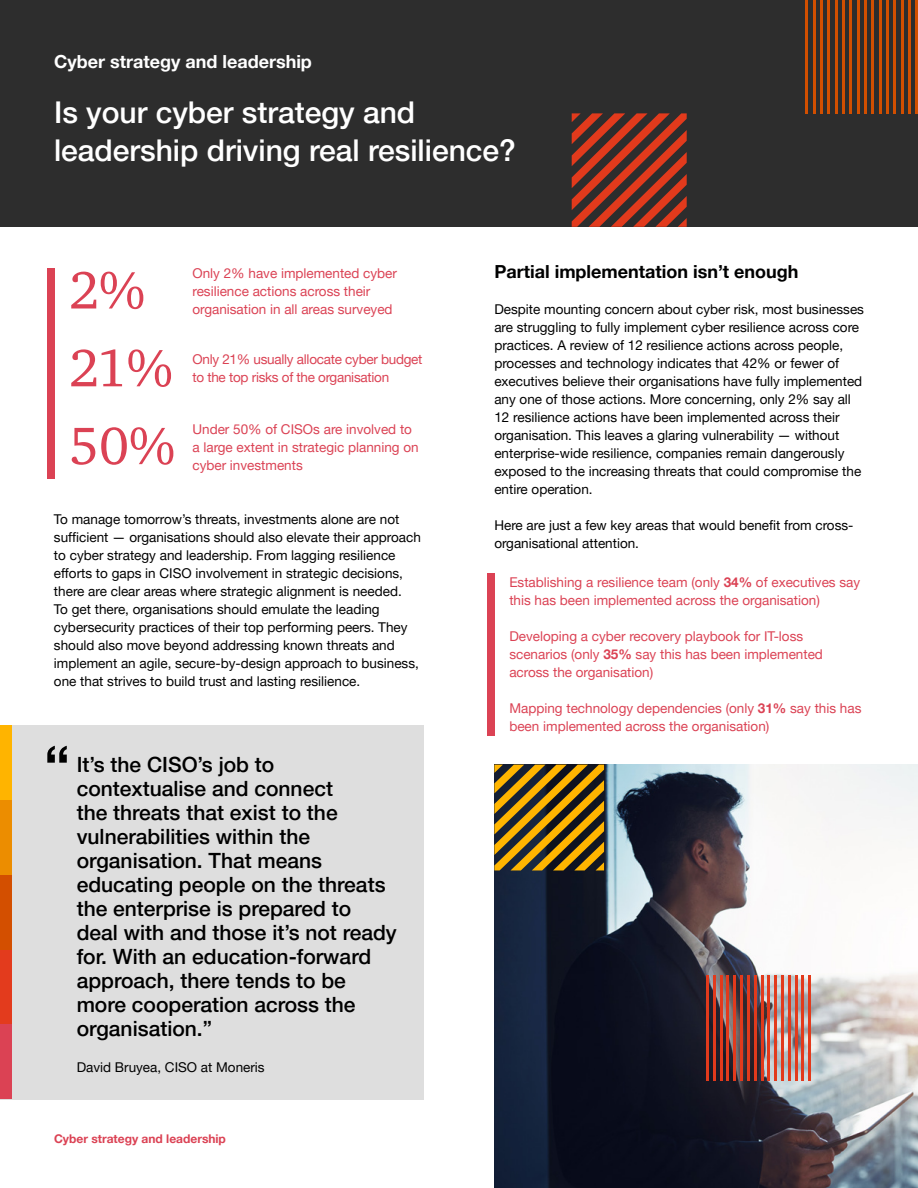
<style>
.page{position:relative;width:918px;height:1188px;background:#fff}
.page>*{position:absolute;margin:0;border:0;box-sizing:border-box;transform-origin:0 0}
.t1{font:500 60px "Helvetica Neue LT Pro";color:#000}
.t2{font:54px "ITC Charter Com";color:#db4254}
.t3{font:500 30px/37.5px "Helvetica Neue LT Pro";color:#fff}
.t4{font:500 21px/24px "Helvetica Neue LT Pro";color:#000}
.t5{font:700 18px "Helvetica Neue LT Pro";color:#000101}
.t6{font:700 18px "Helvetica Neue LT Pro";color:#fff}
.t7{font:13.5px/18px "Helvetica Neue LT Pro";color:#000}
.t8{font:13.5px/18px "Helvetica Neue LT Pro";color:#db4254}
.t9{font:13.5px/18px "Helvetica Neue LT Pro";letter-spacing:-.02em;color:#db4254}
.t10{font:700 12px "Helvetica Neue LT Pro";color:#db4254}
.s1{font-weight:700}
</style>
<div class="page">
<div style="left:0;top:0;width:918px;height:227px;background:#2d2d2d"></div>
<hr style="left:806px;top:0;width:2px;height:113px;background:#d24f00">
<hr style="left:813px;top:0;width:3px;height:113px;background:#d24f00">
<hr style="left:820px;top:0;width:3px;height:113px;background:#d24f00">
<hr style="left:828px;top:0;width:2px;height:113px;background:#d24f00">
<hr style="left:835px;top:0;width:3px;height:113px;background:#d24f00">
<hr style="left:842px;top:0;width:3px;height:113px;background:#d24f00">
<hr style="left:850px;top:0;width:2px;height:113px;background:#d24f00">
<hr style="left:857px;top:0;width:2px;height:113px;background:#d24f00">
<hr style="left:864px;top:0;width:3px;height:113px;background:#d24f00">
<hr style="left:871px;top:0;width:3px;height:113px;background:#d24f00">
<hr style="left:879px;top:0;width:2px;height:113px;background:#d24f00">
<hr style="left:886px;top:0;width:3px;height:113px;background:#d24f00">
<hr style="left:893px;top:0;width:3px;height:113px;background:#d24f00">
<hr style="left:901px;top:0;width:2px;height:113px;background:#d24f00">
<hr style="left:908px;top:0;width:3px;height:113px;background:#d24f00">
<hr style="left:915px;top:0;width:3px;height:113px;background:#d24f00">
<svg style="left:572px;top:113px;width:115px;height:114px"></svg>
<div style="left:47px;top:268px;width:8px;height:211px;background:#db4254"></div>
<div style="left:0;top:725px;width:424px;height:374px;background:#dedede"></div>
<div style="left:0;top:725px;width:12px;height:75px;background:#ffb400"></div>
<div style="left:0;top:800px;width:12px;height:75px;background:#ec8d00"></div>
<div style="left:0;top:875px;width:12px;height:75px;background:#d34f00"></div>
<div style="left:0;top:950px;width:12px;height:75px;background:#e33b1d"></div>
<div style="left:0;top:1025px;width:12px;height:74px;background:#db4254"></div>
<div style="left:488px;top:574px;width:7px;height:162px;background:#db4254"></div>
<img style="left:494px;top:765px;width:424px;height:423px">
<hr style="left:706px;top:975px;width:3px;height:106px;background:#e23a1c">
<hr style="left:713px;top:975px;width:2px;height:106px;background:#e23a1c">
<hr style="left:720px;top:975px;width:2px;height:106px;background:#e23a1c">
<hr style="left:727px;top:975px;width:2px;height:106px;background:#e23a1c">
<hr style="left:734px;top:975px;width:2px;height:106px;background:#e23a1c">
<hr style="left:740px;top:975px;width:3px;height:106px;background:#e23a1c">
<hr style="left:747px;top:975px;width:3px;height:106px;background:#e23a1c">
<hr style="left:754px;top:975px;width:2px;height:106px;background:#e23a1c">
<hr style="left:761px;top:975px;width:2px;height:106px;background:#e23a1c">
<hr style="left:768px;top:975px;width:2px;height:106px;background:#e23a1c">
<hr style="left:774px;top:975px;width:3px;height:106px;background:#e23a1c">
<hr style="left:781px;top:975px;width:3px;height:106px;background:#e23a1c">
<hr style="left:788px;top:975px;width:3px;height:106px;background:#e23a1c">
<hr style="left:795px;top:975px;width:2px;height:106px;background:#e23a1c">
<hr style="left:802px;top:975px;width:2px;height:106px;background:#e23a1c">
<hr style="left:809px;top:975px;width:2px;height:106px;background:#e23a1c">
<svg style="left:494px;top:765px;width:110px;height:105px"></svg>
<h3 class="t6" style="left:54px;top:50px;width:259px">Cyber strategy and leadership</h3>
<h3 class="t3" style="left:54px;top:93px;width:463px">Is your cyber strategy and leadership driving real resilience?</h3>
<h2 class="t2" style="left:69px;top:257px;width:78px">2%</h2>
<p class="t8" style="left:192px;top:264px;width:206px">Only 2% have implemented cyber resilience actions across their organisation in all areas surveyed</p>
<h2 class="t2" style="left:69px;top:335px;width:105px">21%</h2>
<p class="t9" style="left:192px;top:350px;width:232px">Only 21% usually allocate cyber budget to the top risks of the organisation</p>
<p class="t8" style="left:192px;top:420px;width:228px">Under 50% of CISOs are involved to a large extent in strategic planning on cyber investments</p>
<h2 class="t2" style="left:69px;top:412px;width:108px">50%</h2>
<p class="t7" style="left:54px;top:510px;width:368px">To manage tomorrow’s threats, investments alone are not sufficient — organisations should also elevate their approach to cyber strategy and leadership. From lagging resilience efforts to gaps in CISO involvement in strategic decisions, there are clear areas where strategic alignment is needed.<br>To get there, organisations should emulate the leading cybersecurity practices of their top performing peers. They should also move beyond addressing known threats and implement an agile, secure-by-design approach to business, one that strives to build trust and lasting resilience.</p>
<h1 class="t1" style="left:44px;top:731px;width:28px">“</h1>
<p class="t4" style="left:77px;top:753px;width:322px">It’s the CISO’s job to contextualise and connect<br>the threats that exist to the vulnerabilities within the organisation. That means educating people on the threats the enterprise is prepared to deal with and those it’s not ready for. With an education-forward approach, there tends to be more cooperation across the organisation.”</p>
<p class="t7" style="left:77px;top:1058px;width:190px">David Bruyea, CISO at Moneris</p>
<p class="t10" style="left:54px;top:1131px;width:173px">Cyber strategy and leadership</p>
<h3 class="t5" style="left:494px;top:261px;width:306px">Partial implementation isn’t enough</h3>
<p class="t7" style="left:494px;top:300px;width:371px">Despite mounting concern about cyber risk, most businesses are struggling to fully implement cyber resilience across core practices. A review of 12 resilience actions across people, processes and technology indicates that 42% or fewer of executives believe their organisations have fully implemented any one of those actions. More concerning, only 2% say all 12 resilience actions have been implemented across their organisation. This leaves a glaring vulnerability — without enterprise-wide resilience, companies remain dangerously exposed to the increasing threats that could compromise the entire operation.</p>
<p class="t7" style="left:494px;top:516px;width:361px">Here are just a few key areas that would benefit from cross&shy;organisational attention.</p>
<p class="t8" style="left:509px;top:573px;width:352px">Establishing a resilience team (only <span class="s1">34%</span> of executives say this has been implemented across the organisation)</p>
<p class="t8" style="left:509px;top:627px;width:315px">Developing a cyber recovery playbook for IT-loss scenarios (only <span class="s1">35%</span> say this has been implemented across the organisation)</p>
<p class="t8" style="left:509px;top:699px;width:354px">Mapping technology dependencies (only <span class="s1">31%</span> say this has been implemented across the organisation)</p>
</div>
